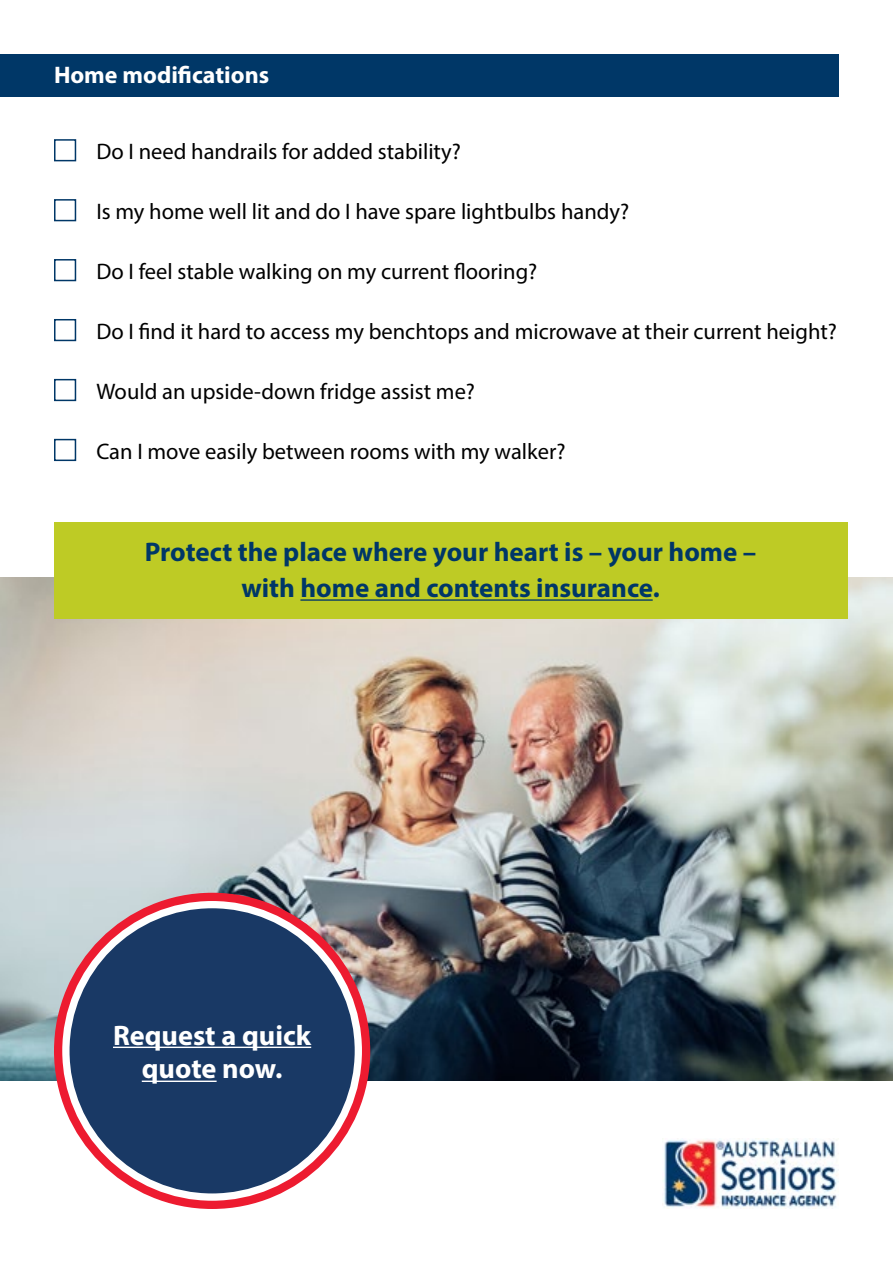
<style>
.page{position:relative;width:893px;height:1263px;background:#fff}
.page>*{position:absolute;margin:0;border:0;box-sizing:border-box;transform-origin:0 0}
.t1{font:700 28.35px/33.9px "Myriad Pro";color:#fff;text-align:center}
.t2{font:700 27px/36px "Myriad Pro";color:#003767;text-align:center}
.t3{font:700 24px "Myriad Pro";color:#fff}
.t4{font:22.5px "Myriad Pro";color:#000}
</style>
<div class="page">
<img style="left:0;top:578px;width:893px;height:503px">
<div style="left:0;top:54px;width:839px;height:43px;background:#003767"></div>
<svg style="left:54px;top:893px;width:316px;height:316px;fill:#ed1b30"></svg>
<div style="left:66px;top:905px;width:292px;height:292px;background:#193965;border-radius:50%"></div>
<div style="left:62px;top:901px;width:300px;height:300px;border:7px solid #fff;border-radius:50%"></div>
<hr style="left:113px;top:1046px;width:198px;height:2px;background:#fff">
<hr style="left:142px;top:1080px;width:75px;height:2px;background:#fff">
<div style="left:54px;top:522px;width:793px;height:96px;background:#becb25"></div>
<hr style="left:300px;top:599px;width:353px;height:2px;background:#003767">
<img style="left:662px;top:1138px;width:177px;height:71px">
<div style="left:54px;top:139px;width:22px;height:22px;border:2px solid #003767"></div>
<div style="left:54px;top:379px;width:22px;height:22px;border:2px solid #003767"></div>
<div style="left:54px;top:259px;width:22px;height:22px;border:2px solid #003767"></div>
<div style="left:54px;top:199px;width:22px;height:22px;border:2px solid #003767"></div>
<div style="left:54px;top:439px;width:22px;height:22px;border:2px solid #003767"></div>
<div style="left:54px;top:319px;width:22px;height:22px;border:2px solid #003767"></div>
<p class="t3" style="left:54px;top:60px;width:217px">Home modifications</p>
<p class="t4" style="left:96px;top:138px;width:366px">Do I need handrails for added stability?</p>
<p class="t4" style="left:96px;top:198px;width:534px">Is my home well lit and do I have spare lightbulbs handy?</p>
<p class="t4" style="left:96px;top:258px;width:443px">Do I feel stable walking on my current flooring?</p>
<p class="t4" style="left:96px;top:318px;width:742px">Do I find it hard to access my benchtops and microwave at their current height?</p>
<p class="t4" style="left:96px;top:378px;width:380px">Would an upside-down fridge assist me?</p>
<p class="t4" style="left:96px;top:438px;width:471px">Can I move easily between rooms with my walker?</p>
<p class="t2" style="left:145px;top:533px;width:613px">Protect the place where your heart is – your home – with home and contents insurance.</p>
<p class="t1" style="left:113px;top:1017px;width:200px">Request a quick quote now.</p>
</div>
